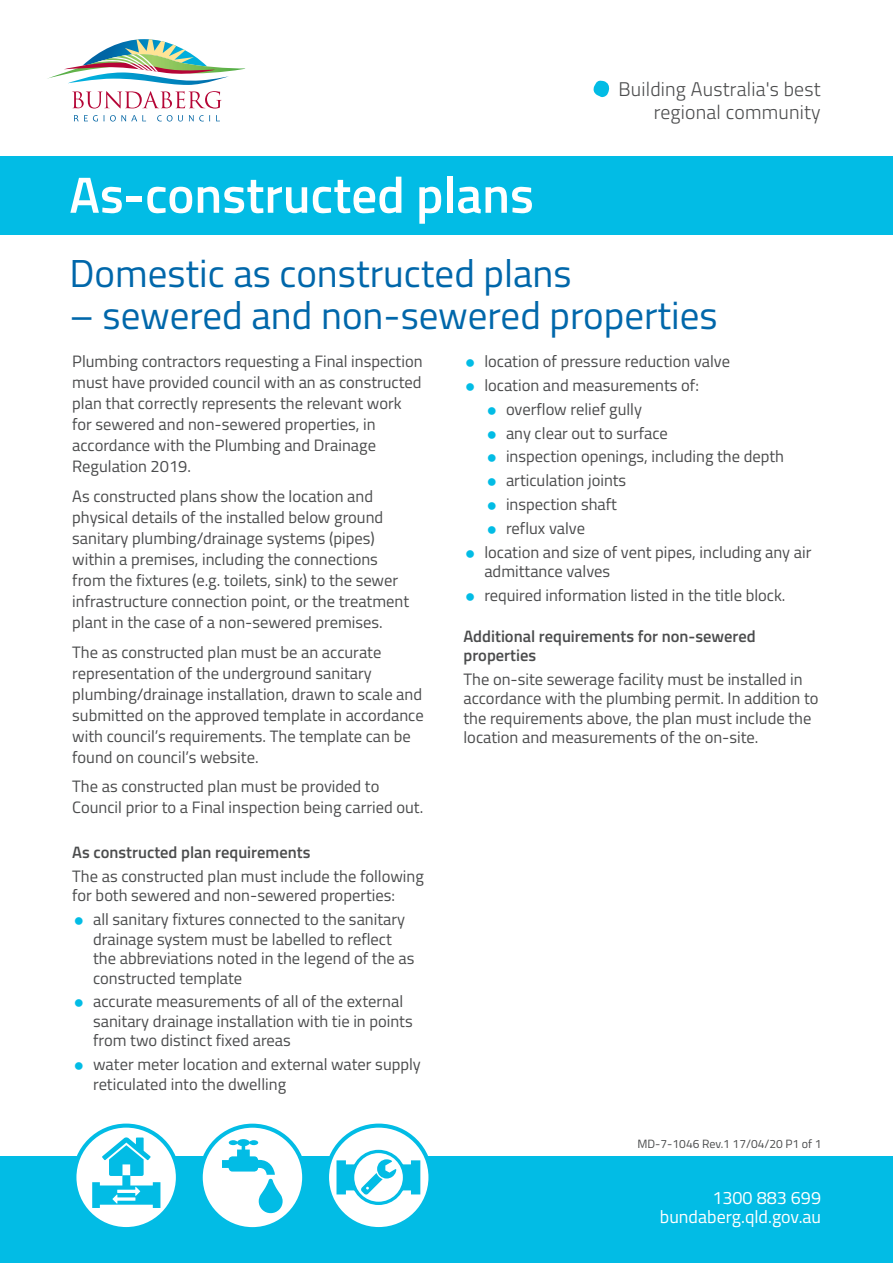
<style>
.page{position:relative;width:893px;height:1263px;background:#fff}
.page>*{position:absolute;margin:0;border:0;box-sizing:border-box;transform-origin:0 0}
.t1{font:600 51px "Titillium";color:#fff}
.t2{font:39px "Titillium";color:#0067aa}
.t3{font:300 19.8px/23.7px "Titillium";letter-spacing:.01em;color:#4b4c4d;text-align:right}
.t4{font:18px/19.5px "Titillium";color:#fff;text-align:right}
.t5{font:16.5px/21px "Titillium";color:#4b4c4d}
.t6{font:600 16.5px/19.5px "Titillium";color:#4b4c4d}
.t7{font:12px "Titillium";color:#4b4c4d}
</style>
<div class="page">
<svg style="left:72px;top:91px;width:150px;height:18px"></svg>
<svg style="left:74px;top:115px;width:24px;height:6px"></svg>
<svg style="left:104px;top:115px;width:42px;height:7px"></svg>
<svg style="left:157px;top:115px;width:26px;height:7px"></svg>
<svg style="left:189px;top:115px;width:21px;height:6px"></svg>
<svg style="left:47px;top:39px;width:198px;height:46px"></svg>
<svg style="left:593px;top:81px;width:17px;height:16px"></svg>
<div style="left:0;top:156px;width:893px;height:79px;background:#02bce5"></div>
<div style="left:0;top:1156px;width:893px;height:107px;background:#02bce5"></div>
<div style="left:201px;top:1126px;width:103px;height:103px;background:#fff;border-radius:50%"></div>
<div style="left:199px;top:1124px;width:107px;height:107px;border:4px solid #02bce5;border-radius:50%"></div>
<svg style="left:222px;top:1139px;width:61px;height:74px"></svg>
<svg style="left:327px;top:1125px;width:103px;height:104px;fill:#fff"></svg>
<div style="left:325px;top:1123px;width:107px;height:108px;border:4px solid #02bce5;border-radius:50%"></div>
<svg style="left:336px;top:1150px;width:84px;height:55px"></svg>
<svg style="left:74px;top:1125px;width:104px;height:104px;fill:#fff"></svg>
<div style="left:72px;top:1123px;width:108px;height:108px;border:4px solid #02bce5;border-radius:50%"></div>
<svg style="left:92px;top:1137px;width:68px;height:71px"></svg>
<p class="t3" style="left:618px;top:76px;width:204px">Building Australia's best regional community</p>
<h1 class="t1" style="left:69px;top:157px;width:466px">As-constructed plans</h1>
<h2 class="t2" style="left:69px;top:244px;width:504px">Domestic as constructed plans</h2>
<h2 class="t2" style="left:69px;top:286px;width:650px">– sewered and non-sewered properties</h2>
<p class="t5" style="left:72px;top:350px;width:352px">Plumbing contractors requesting a Final inspection must have provided council with an as constructed plan that correctly represents the relevant work for sewered and non-sewered properties, in accordance with the Plumbing and Drainage Regulation 2019.</p>
<p class="t5" style="left:72px;top:485px;width:338px">As constructed plans show the location and physical details of the installed below ground sanitary plumbing/drainage systems (pipes) within a premises, including the connections from the fixtures (e.g. toilets, sink) to the sewer infrastructure connection point, or the treatment plant in the case of a non-sewered premises.</p>
<p class="t5" style="left:72px;top:640px;width:353px">The as constructed plan must be an accurate representation of the underground sanitary plumbing/drainage installation, drawn to scale and submitted on the approved template in accordance with council’s requirements. The template can be found on council’s website.</p>
<p class="t5" style="left:72px;top:775px;width:352px">The as constructed plan must be provided to<br>Council prior to a Final inspection being carried out.</p>
<p class="t6" style="left:72px;top:842px;width:240px">As constructed plan requirements</p>
<p class="t5" style="left:72px;top:865px;width:353px;line-height:19.5px">The as constructed plan must include the following for both sewered and non-sewered properties:</p>
<p class="t5" style="left:93px;top:909px;width:323px;line-height:19.5px">all sanitary fixtures connected to the sanitary drainage system must be labelled to reflect the abbreviations noted in the legend of the as constructed template</p>
<p class="t5" style="left:93px;top:991px;width:321px;line-height:19.5px">accurate measurements of all of the external sanitary drainage installation with tie in points from two distinct fixed areas</p>
<p class="t5" style="left:93px;top:1054px;width:329px;line-height:19.5px">water meter location and external water supply reticulated into the dwelling</p>
<p class="t5" style="left:484px;top:350px;width:247px">location of pressure reduction valve</p>
<p class="t5" style="left:484px;top:374px;width:216px">location and measurements of:</p>
<p class="t5" style="left:506px;top:398px;width:138px">overflow relief gully</p>
<p class="t5" style="left:506px;top:422px;width:163px">any clear out to surface</p>
<p class="t5" style="left:506px;top:445px;width:280px">inspection openings, including the depth</p>
<p class="t5" style="left:506px;top:469px;width:122px">articulation joints</p>
<p class="t5" style="left:506px;top:493px;width:113px">inspection shaft</p>
<p class="t5" style="left:506px;top:517px;width:81px">reflux valve</p>
<p class="t5" style="left:484px;top:540px;width:329px">location and size of vent pipes, including any air</p>
<p class="t5" style="left:484px;top:559px;width:303px;line-height:23.7px">admittance valves<br>required information listed in the title block.</p>
<p class="t6" style="left:463px;top:625px;width:294px">Additional requirements for non-sewered properties</p>
<p class="t5" style="left:463px;top:668px;width:357px;line-height:19.5px">The on-site sewerage facility must be installed in accordance with the plumbing permit. In addition to the requirements above, the plan must include the location and measurements of the on-site.</p>
<p class="t7" style="left:637px;top:1135px;width:186px">MD-7-1046 Rev.1 17/04/20 P1 of 1</p>
<p class="t4" style="left:660px;top:1186px;width:163px">1300 883 699 bundaberg.qld.gov.au</p>
</div>
